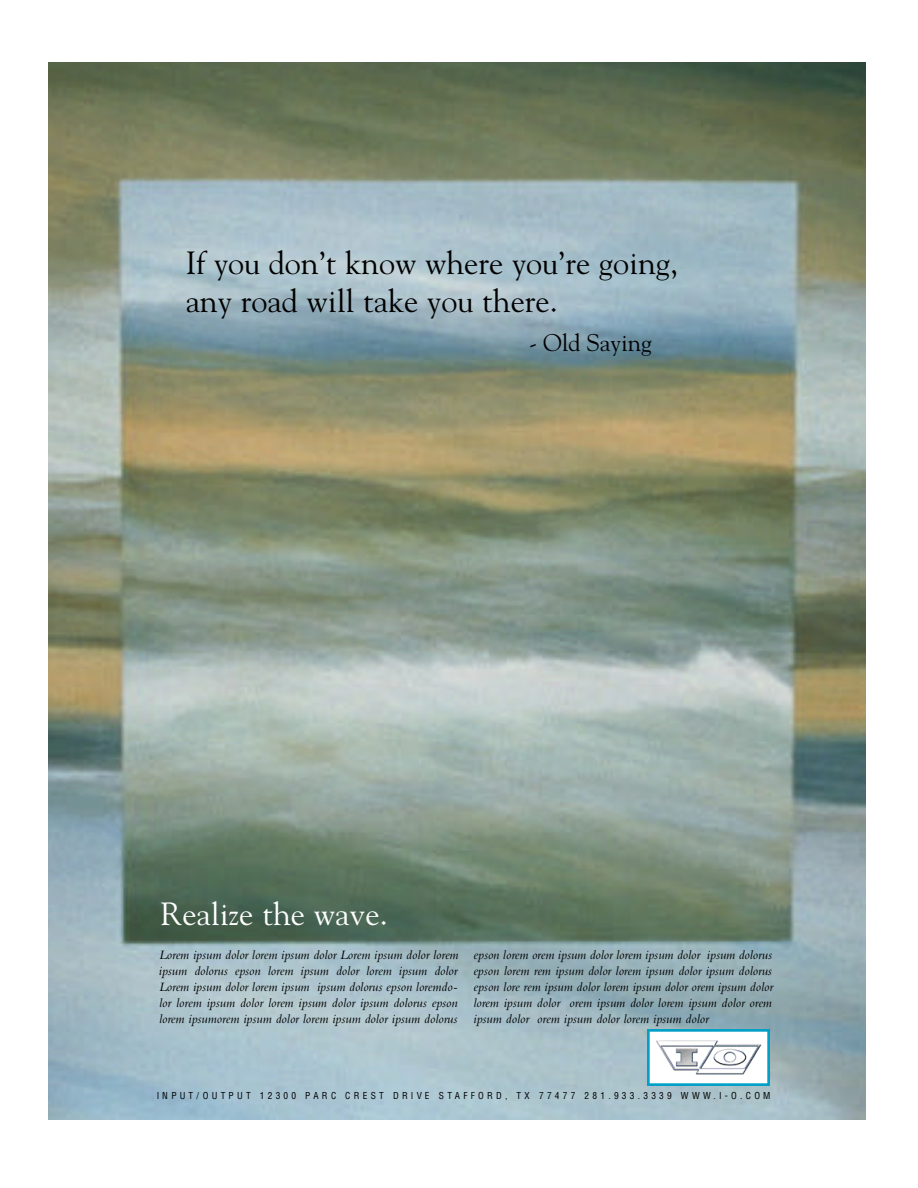
<style>
.page{position:relative;width:918px;height:1188px;background:#fff}
.page>*{position:absolute;margin:0;border:0;box-sizing:border-box;transform-origin:0 0}
.t1{font:32.1px/38.4px "Goudy";color:#000}
.t2{font:32.1px "Goudy";color:#fff}
.t3{font:24px "Goudy";color:#000}
.t4{font:italic 13.35px/16px "Bembo";color:#000;text-align:justify}
.t5{font:condensed 9.3px "Helvetica";letter-spacing:.355em;color:#000}
</style>
<div class="page">
<img style="left:48px;top:62px;width:817px;height:1058px">
<img style="left:648px;top:1029px;width:122px;height:57px">
<h1 class="t1" style="left:186px;top:246px;width:494px">If you don’t know where you’re going, any road will take you there.</h1>
<h2 class="t3" style="left:529px;top:333px;width:124px">- Old Saying</h2>
<h1 class="t2" style="left:161px;top:901px;width:228px">Realize the wave.</h1>
<p class="t4" style="left:159px;top:948px;width:301px">Lorem ipsum dolor lorem ipsum dolor Lorem ipsum dolor lorem ipsum dolorus epson lorem ipsum dolor lorem ipsum dolor Lorem ipsum dolor lorem ipsum ipsum dolorus epson loremdo&shy;lor lorem ipsum dolor lorem ipsum dolor ipsum dolorus epson lorem ipsumorem ipsum dolor lorem ipsum dolor ipsum dolorus</p>
<p class="t4" style="left:473px;top:948px;width:301px">epson lorem orem ipsum dolor lorem ipsum dolor ipsum dolorus epson lorem rem ipsum dolor lorem ipsum dolor ipsum dolorus epson lore rem ipsum dolor lorem ipsum dolor orem ipsum dolor lorem ipsum dolor orem ipsum dolor lorem ipsum dolor orem ipsum dolor orem ipsum dolor lorem ipsum dolor</p>
<p class="t5" style="left:157px;top:1092px;width:615px">INPUT/OUTPUT 12300 PARC CREST DRIVE STAFFORD, TX 77477 281.933.3339 WWW. I - O . C O M</p>
</div>
